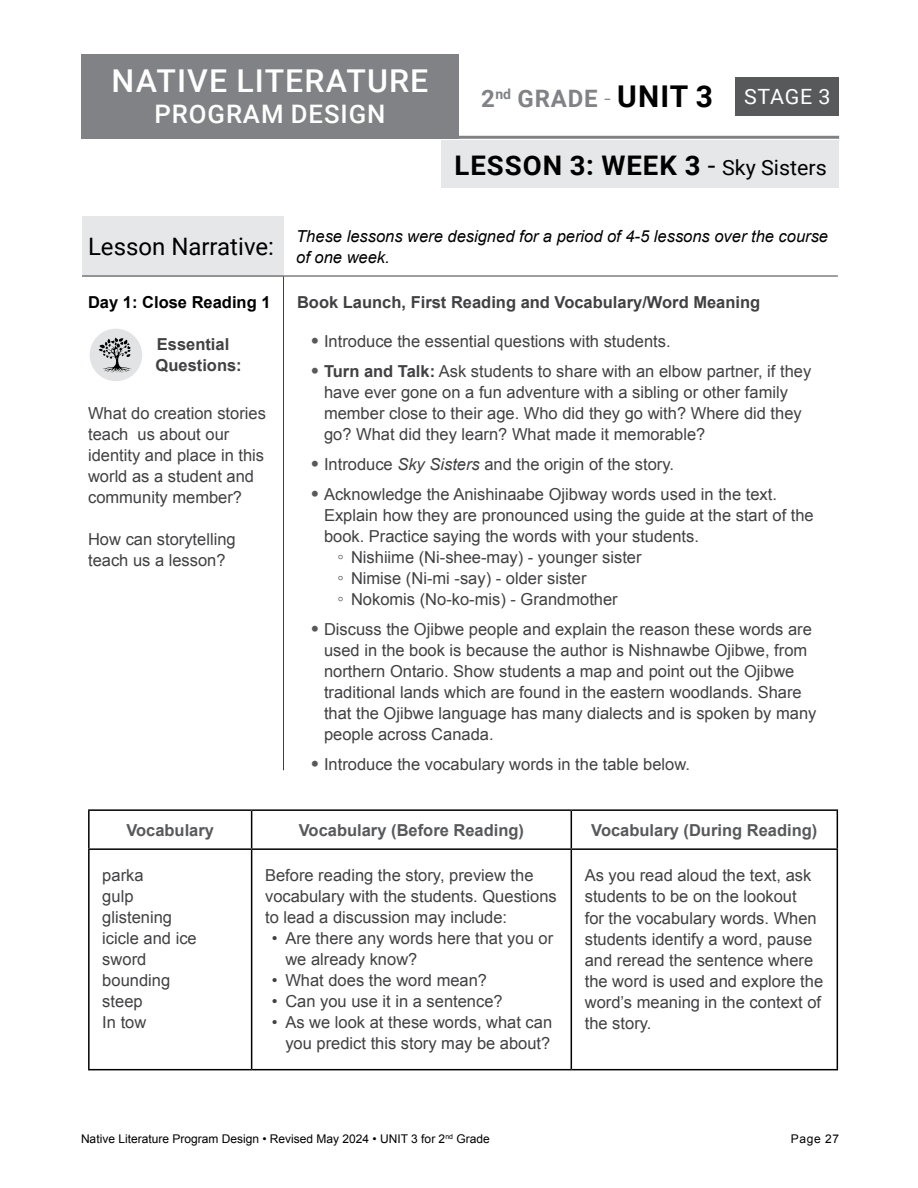
<style>
.page{position:relative;width:918px;height:1188px;background:#fff}
.page>*{position:absolute;margin:0;border:0;box-sizing:border-box;transform-origin:0 0}
.t1{font:500 31.5px "Roboto";letter-spacing:.035em;color:#fff}
.t2{font:700 27px "Roboto";letter-spacing:.035em;color:#000}
.t3{font:500 25.5px "Roboto";letter-spacing:.035em;color:#fff}
.t4{font:700 24px "Roboto";letter-spacing:.035em;color:#808285}
.t5{font:24px "Roboto";color:#000}
.t6{font:16.5px/21px "Arial";color:#414042}
.t7{font:italic 16.5px/21px "Arial";color:#000}
.t8{font:700 16.5px/21px "Arial";color:#414042}
.t9{font:700 16.5px "Arial";color:#58595b}
.t10{font:700 16.5px "Arial";color:#000}
.t11{font:12px "Arial";color:#000}
.s1{font-weight:300}
.s2{font-size:30px;color:#000}
.s3{font-weight:400;font-size:21px;color:#fff}
.s4{font-weight:400}
.s5{font-weight:400;font-size:21px}
.s6{font-weight:900;font-size:18px;color:#58595b}
.s7{font-weight:700}
.s8{font-style:italic}
.s9{font-size:18px;color:#58595b}
</style>
<div class="page">
<div style="left:81px;top:54px;width:378px;height:85px;background:#808285"></div>
<hr style="left:81px;top:136px;width:758px;height:3px;background:#808285">
<div style="left:735px;top:77px;width:104px;height:39px;background:#58595b"></div>
<div style="left:442px;top:140px;width:397px;height:47px;background:#e6e7e8"></div>
<div style="left:82px;top:216px;width:202px;height:60px;background:#e6e7e8"></div>
<hr style="left:82px;top:276px;width:202px;height:1px;background:#414042">
<hr style="left:284px;top:276px;width:554px;height:1px;background:#414042">
<hr style="left:283px;top:276px;width:1px;height:494px;background:#414042">
<hr style="left:88px;top:809px;width:164px;height:2px;background:#000">
<hr style="left:88px;top:811px;width:2px;height:37px;background:#000">
<hr style="left:252px;top:809px;width:319px;height:2px;background:#000">
<hr style="left:251px;top:811px;width:1px;height:37px;background:#000">
<hr style="left:571px;top:809px;width:267px;height:2px;background:#000">
<hr style="left:571px;top:811px;width:1px;height:37px;background:#000">
<hr style="left:837px;top:811px;width:1px;height:37px;background:#000">
<hr style="left:88px;top:848px;width:164px;height:2px;background:#000">
<hr style="left:88px;top:850px;width:2px;height:219px;background:#000">
<hr style="left:252px;top:848px;width:319px;height:2px;background:#000">
<hr style="left:251px;top:850px;width:1px;height:219px;background:#000">
<hr style="left:571px;top:848px;width:267px;height:2px;background:#000">
<hr style="left:571px;top:850px;width:1px;height:219px;background:#000">
<hr style="left:837px;top:850px;width:1px;height:219px;background:#000">
<hr style="left:88px;top:1069px;width:164px;height:1px;background:#000">
<hr style="left:252px;top:1069px;width:319px;height:1px;background:#000">
<hr style="left:571px;top:1069px;width:267px;height:1px;background:#000">
<div style="left:90px;top:329px;width:52px;height:52px;background:#e2e3e4;border-radius:50%"></div>
<svg style="left:95px;top:336px;width:42px;height:38px"></svg>
<h1 class="t1" style="left:112px;top:59px;width:318px">NATIVE LITERATURE</h1>
<h3 class="t3" style="left:155px;top:96px;width:232px">PROGRAM DESIGN</h3>
<h3 class="t4" style="left:481px;top:82px;width:351px">2<sup>nd</sup> GRADE <span class="s1">-</span> <span class="s2">UNIT 3</span> <span class="s3">STAGE 3</span></h3>
<h2 class="t2" style="left:455px;top:147px;width:374px">LESSON 3: WEEK 3 <span class="s4">-</span> <span class="s5">Sky Sisters</span></h2>
<h3 class="t5" style="left:88px;top:230px;width:187px">Lesson Narrative:</h3>
<p class="t7" style="left:296px;top:225px;width:533px">These lessons were designed for a period of 4-5 lessons over the course of one week.</p>
<p class="t10" style="left:88px;top:292px;width:184px">Day 1: Close Reading 1</p>
<p class="t8" style="left:156px;top:335px;width:88px">Essential<br>Questions:</p>
<p class="t6" style="left:88px;top:403px;width:179px">What do creation stories teach us about our identity and place in this world as a student and community member?</p>
<p class="t6" style="left:88px;top:529px;width:149px">How can storytelling teach us a lesson?</p>
<p class="t8" style="left:297px;top:293px;width:465px">Book Launch, First Reading and Vocabulary/Word Meaning</p>
<p class="t6" style="left:310px;top:331px;width:362px"><span class="s6">•</span> Introduce the essential questions with students.</p>
<p class="t6" style="left:324px;top:361px;width:489px;text-indent:-14px"><span class="s6">•</span> <span class="s7">Turn and Talk:</span> Ask students to share with an elbow partner, if they have ever gone on a fun adventure with a sibling or other family member close to their age. Who did they go with? Where did they go? What did they learn? What made it memorable?</p>
<p class="t6" style="left:310px;top:454px;width:365px"><span class="s6">•</span> Introduce <span class="s8">Sky Sisters</span> and the origin of the story.</p>
<p class="t6" style="left:310px;top:484px;width:468px"><span class="s6">•</span> Acknowledge the Anishinaabe Ojibway words used in the text.</p>
<p class="t6" style="left:324px;top:505px;width:491px">Explain how they are pronounced using the guide at the start of the</p>
<p class="t6" style="left:324px;top:526px;width:377px">book. Practice saying the words with your students.</p>
<p class="t6" style="left:338px;top:547px;width:306px"><span class="s9">◦</span> Nishiime (Ni-shee-may) - younger sister</p>
<p class="t6" style="left:338px;top:568px;width:251px"><span class="s9">◦</span> Nimise (Ni-mi -say) - older sister</p>
<p class="t6" style="left:338px;top:589px;width:282px"><span class="s9">◦</span> Nokomis (No-ko-mis) - Grandmother</p>
<p class="t6" style="left:324px;top:619px;width:494px;text-indent:-14px"><span class="s6">•</span> Discuss the Ojibwe people and explain the reason these words are used in the book is because the author is Nishnawbe Ojibwe, from northern Ontario. Show students a map and point out the Ojibwe traditional lands which are found in the eastern woodlands. Share that the Ojibwe language has many dialects and is spoken by many people across Canada.</p>
<p class="t6" style="left:310px;top:754px;width:381px"><span class="s6">•</span> Introduce the vocabulary words in the table below.</p>
<p class="t9" style="left:126px;top:819px;width:89px">Vocabulary</p>
<p class="t9" style="left:299px;top:819px;width:227px">Vocabulary (Before Reading)</p>
<p class="t9" style="left:591px;top:819px;width:228px">Vocabulary (During Reading)</p>
<p class="t6" style="left:102px;top:865px;width:96px">parka<br>gulp glistening icicle and ice sword bounding steep<br>In tow</p>
<p class="t6" style="left:265px;top:865px;width:293px">Before reading the story, preview the vocabulary with the students. Questions to lead a discussion may include:</p>
<p class="t6" style="left:585px;top:865px;width:240px">As you read aloud the text, ask students to be on the lookout<br>for the vocabulary words. When students identify a word, pause and reread the sentence where the word is used and explore the word’s meaning in the context of the story.</p>
<p class="t6" style="left:285px;top:928px;width:269px;text-indent:-13px">• Are there any words here that you or we already know?</p>
<p class="t6" style="left:272px;top:970px;width:217px">• What does the word mean?</p>
<p class="t6" style="left:272px;top:991px;width:232px">• Can you use it in a sentence?</p>
<p class="t6" style="left:272px;top:1012px;width:282px;text-align:right">• As we look at these words, what can you predict this story may be about?</p>
<p class="t11" style="left:81px;top:1131px;width:410px">Native Literature Program Design • Revised May 2024 • UNIT 3 for 2<sup>nd</sup> Grade</p>
<p class="t11" style="left:791px;top:1131px;width:50px">Page 27</p>
</div>
